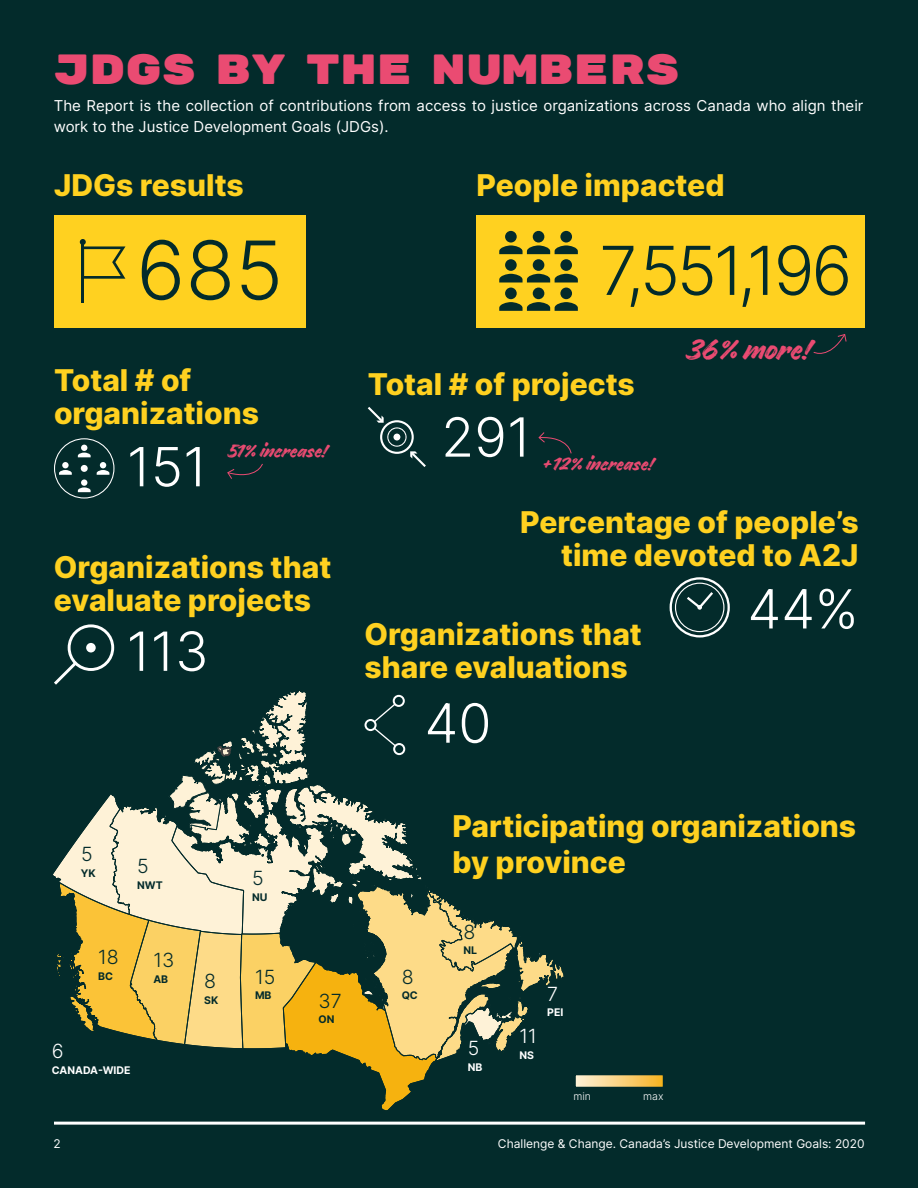
<style>
.page{position:relative;width:918px;height:1188px;background:#032b2b}
.page>*{position:absolute;margin:0;border:0;box-sizing:border-box;transform-origin:0 0}
.t1{font:300 81px "Inter";color:#032b2b}
.t2{font:300 67.5px "Inter";letter-spacing:-.05em;color:#032b2b}
.t3{font:300 54px "Inter";color:#fff}
.t4{font:42px "Rubik Mono One";color:#ea4b72}
.t5{font:33px "Handelson Two";color:#ea4b72}
.t6{font:800 30px/33px "Inter";color:#ffd120}
.t7{font:21px "Handelson Two";color:#ea4b72}
.t8{font:300 19.5px "Inter";color:#032b2b}
.t9{font:300 19.5px "Inter";color:#fff}
.t10{font:15px/21.8px "Inter";color:#fff}
.t11{font:12px "Inter";color:#fff}
.t12{font:700 10.5px "Inter";color:#032b2b}
.t13{font:700 10.5px "Inter";color:#fff}
.t14{font:300 10.5px "Inter";color:#fff}
</style>
<div class="page">
<svg style="left:54px;top:438px;width:60px;height:61px"></svg>
<svg style="left:227px;top:463px;width:36px;height:16px"></svg>
<svg style="left:368px;top:407px;width:58px;height:60px"></svg>
<svg style="left:538px;top:432px;width:34px;height:22px"></svg>
<svg style="left:670px;top:577px;width:60px;height:61px"></svg>
<svg style="left:577px;top:1077px;width:84px;height:8px"></svg>
<div style="left:574px;top:1074px;width:90px;height:14px;border:2px solid #032b2b"></div>
<div style="left:54px;top:215px;width:252px;height:113px;background:#ffd120"></div>
<hr style="left:81px;top:242px;width:3px;height:61px;background:#032b2b">
<svg style="left:80px;top:239px;width:45px;height:40px"></svg>
<svg style="left:53px;top:695px;width:511px;height:416px"></svg>
<svg style="left:54px;top:624px;width:60px;height:61px"></svg>
<div style="left:86px;top:643px;width:10px;height:9px;background:#fff;border-radius:50%"></div>
<svg style="left:813px;top:334px;width:34px;height:20px"></svg>
<div style="left:476px;top:215px;width:389px;height:113px;background:#ffd120"></div>
<svg style="left:499px;top:231px;width:79px;height:80px"></svg>
<hr style="left:54px;top:1122px;width:811px;height:3px;background:#fff">
<h3 class="t4" style="left:54px;top:47px;width:628px">JDGS BY THE NUMBERS</h3>
<p class="t10" style="left:54px;top:94px;width:811px">The Report is the collection of contributions from access to justice organizations across Canada who align their work to the Justice Development Goals (JDGs).</p>
<p class="t6" style="left:54px;top:168px;width:191px">JDGs results</p>
<h1 class="t1" style="left:136px;top:211px;width:149px">685</h1>
<p class="t6" style="left:54px;top:363px;width:207px">Total # of organizations</p>
<h3 class="t3" style="left:127px;top:427px;width:82px">151</h3>
<p class="t7" style="left:227px;top:440px;width:101px">51% increase!</p>
<p class="t6" style="left:54px;top:550px;width:279px">Organizations that evaluate projects</p>
<h3 class="t3" style="left:127px;top:612px;width:84px">113</h3>
<p class="t6" style="left:476px;top:168px;width:250px">People impacted</p>
<h2 class="t2" style="left:599px;top:221px;width:255px">7,551,196</h2>
<p class="t6" style="left:368px;top:367px;width:268px">Total # of projects</p>
<h3 class="t3" style="left:441px;top:398px;width:91px">291</h3>
<p class="t7" style="left:541px;top:453px;width:113px">+12% increase!</p>
<p class="t5" style="left:685px;top:331px;width:126px">36% more!</p>
<p class="t6" style="left:520px;top:505px;width:340px;text-align:right">Percentage of people’s time devoted to A2J</p>
<h3 class="t3" style="left:747px;top:570px;width:112px">44%</h3>
<p class="t6" style="left:365px;top:617px;width:279px">Organizations that share evaluations</p>
<h3 class="t3" style="left:425px;top:684px;width:68px">40</h3>
<p class="t8" style="left:81px;top:840px;width:13px">5</p>
<p class="t12" style="left:81px;top:865px;width:16px">YK</p>
<p class="t8" style="left:137px;top:852px;width:13px">5</p>
<p class="t12" style="left:137px;top:877px;width:27px">NWT</p>
<p class="t8" style="left:98px;top:943px;width:22px">18</p>
<p class="t8" style="left:153px;top:946px;width:22px">13</p>
<p class="t9" style="left:52px;top:1037px;width:13px">6</p>
<p class="t12" style="left:98px;top:968px;width:16px">BC</p>
<p class="t12" style="left:153px;top:971px;width:16px">AB</p>
<p class="t13" style="left:52px;top:1062px;width:80px">CANADA-WIDE</p>
<p class="t8" style="left:204px;top:967px;width:13px">8</p>
<p class="t12" style="left:204px;top:992px;width:16px">SK</p>
<p class="t8" style="left:252px;top:864px;width:13px">5</p>
<p class="t12" style="left:252px;top:889px;width:17px">NU</p>
<p class="t8" style="left:255px;top:962px;width:22px">15</p>
<p class="t12" style="left:255px;top:988px;width:18px">MB</p>
<p class="t8" style="left:319px;top:987px;width:25px">37</p>
<p class="t12" style="left:319px;top:1012px;width:17px">ON</p>
<p class="t8" style="left:402px;top:962px;width:13px">8</p>
<p class="t12" style="left:402px;top:988px;width:18px">QC</p>
<p class="t6" style="left:453px;top:807px;width:405px;line-height:36px">Participating organizations by province</p>
<p class="t8" style="left:463px;top:918px;width:13px">8</p>
<p class="t12" style="left:463px;top:943px;width:15px">NL</p>
<p class="t9" style="left:468px;top:1034px;width:13px">5</p>
<p class="t13" style="left:468px;top:1060px;width:16px">NB</p>
<p class="t9" style="left:520px;top:1022px;width:19px">11</p>
<p class="t13" style="left:519px;top:1047px;width:16px">NS</p>
<p class="t9" style="left:547px;top:979px;width:12px">7</p>
<p class="t13" style="left:547px;top:1005px;width:18px">PEI</p>
<p class="t14" style="left:573px;top:1089px;width:19px">min</p>
<p class="t14" style="left:643px;top:1089px;width:22px">max</p>
<p class="t11" style="left:53px;top:1134px;width:9px">2</p>
<p class="t11" style="left:498px;top:1134px;width:368px">Challenge &amp; Change. Canada’s Justice Development Goals: 2020</p>
</div>
